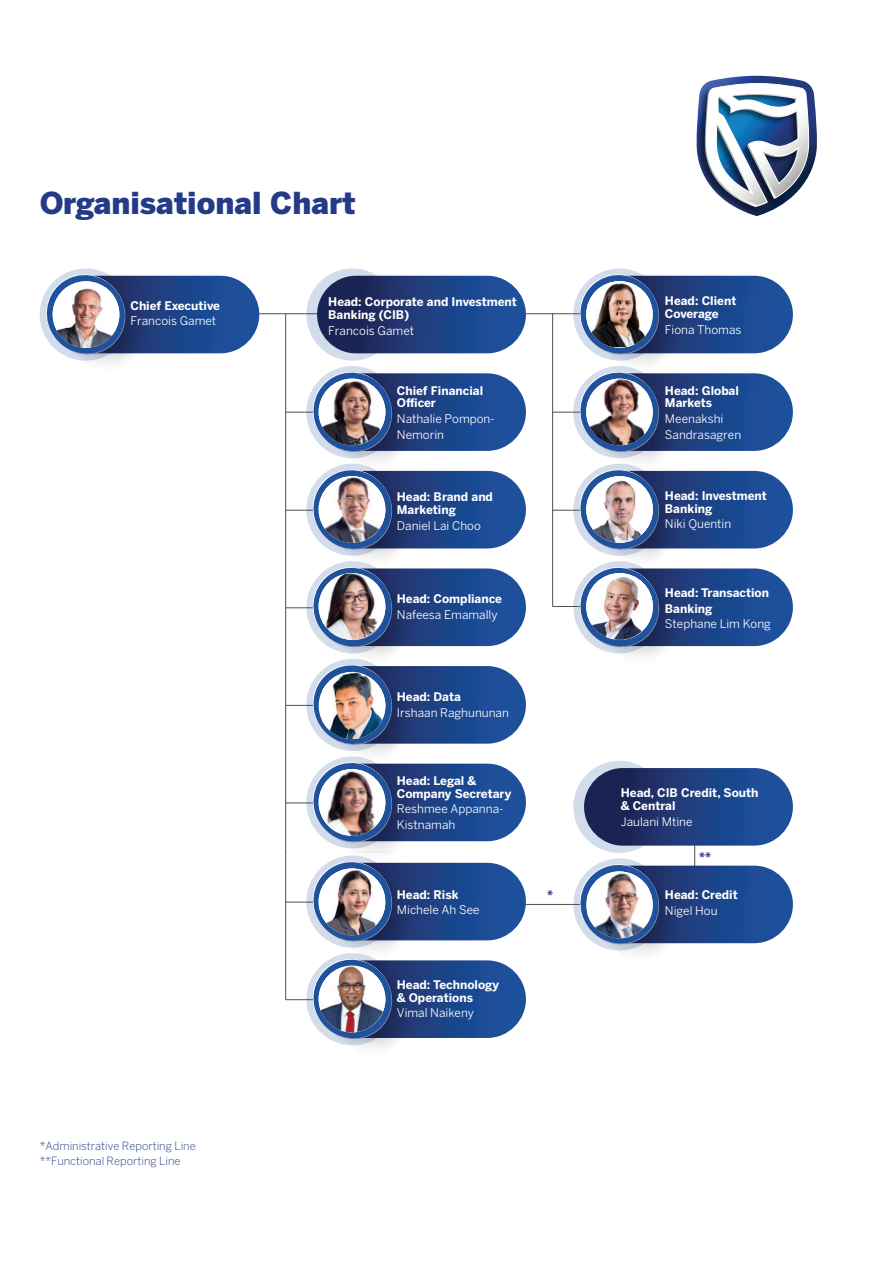
<style>
.page{position:relative;width:893px;height:1263px;background:#fff}
.page>*{position:absolute;margin:0;border:0;box-sizing:border-box;transform-origin:0 0}
.t1{font:900 30px "Benton Sans";color:#263b88}
.t2{font:700 11.85px/12.6px "Benton Sans";color:#fff}
.t3{font:11.85px/15.8px "Benton Sans";color:#fff}
.t4{font:700 11.85px "Benton Sans";color:#253c86}
.t5{font:300 11.25px/15px "Benton Sans";color:#253c86}
</style>
<div class="page">
<svg style="left:696px;top:76px;width:121px;height:140px"></svg>
<hr style="left:694px;top:806px;width:1px;height:110px;background:#4e4f50">
<hr style="left:537px;top:904px;width:141px;height:1px;background:#4e4f50">
<div style="left:573px;top:761px;width:92px;height:92px;background:#d3dceb;border-radius:50%"></div>
<div style="left:584px;top:768px;width:209px;height:78px;background:linear-gradient(to right,#1c1f4c,#1f58a7);border-radius:39px"></div>
<svg style="left:584px;top:866px;width:209px;height:77px;background:#1c4890"></svg>
<svg style="left:575px;top:859px;width:113px;height:95px"></svg>
<hr style="left:285px;top:851px;width:1px;height:149px;background:#4e4f50">
<hr style="left:286px;top:999px;width:125px;height:1px;background:#4e4f50">
<hr style="left:286px;top:902px;width:125px;height:1px;background:#4e4f50">
<hr style="left:462px;top:904px;width:75px;height:1px;background:#4e4f50">
<svg style="left:317px;top:863px;width:209px;height:77px;background:#1c4890"></svg>
<svg style="left:317px;top:960px;width:209px;height:78px;background:#1e4990"></svg>
<hr style="left:285px;top:314px;width:1px;height:537px;background:#4e4f50">
<hr style="left:227px;top:313px;width:125px;height:1px;background:#4e4f50">
<hr style="left:286px;top:803px;width:125px;height:1px;background:#4e4f50">
<hr style="left:286px;top:705px;width:125px;height:1px;background:#4e4f50">
<hr style="left:286px;top:607px;width:125px;height:1px;background:#4e4f50">
<hr style="left:286px;top:510px;width:125px;height:1px;background:#4e4f50">
<hr style="left:286px;top:412px;width:125px;height:1px;background:#4e4f50">
<hr style="left:552px;top:314px;width:1px;height:292px;background:#4e4f50">
<hr style="left:494px;top:313px;width:125px;height:1px;background:#4e4f50">
<hr style="left:553px;top:510px;width:125px;height:1px;background:#4e4f50">
<hr style="left:553px;top:606px;width:125px;height:1px;background:#4e4f50">
<hr style="left:553px;top:412px;width:125px;height:1px;background:#4e4f50">
<svg style="left:50px;top:276px;width:209px;height:77px;background:#1c4890"></svg>
<svg style="left:41px;top:269px;width:114px;height:96px"></svg>
<svg style="left:306px;top:268px;width:92px;height:93px;background:#d1dae8"></svg>
<div style="left:317px;top:276px;width:209px;height:77px;background:linear-gradient(to right,#1c1e4b,#1f57a7);border-radius:39px"></div>
<svg style="left:317px;top:373px;width:209px;height:78px;background:#1e4990"></svg>
<svg style="left:317px;top:471px;width:209px;height:77px;background:#1c4890"></svg>
<svg style="left:584px;top:276px;width:209px;height:77px;background:#1c4890"></svg>
<svg style="left:584px;top:373px;width:209px;height:78px;background:#1e4990"></svg>
<svg style="left:584px;top:471px;width:209px;height:77px;background:#1c4890"></svg>
<svg style="left:584px;top:568px;width:209px;height:78px;background:#1e4a90"></svg>
<svg style="left:575px;top:269px;width:113px;height:388px"></svg>
<svg style="left:317px;top:568px;width:209px;height:78px;background:#1e4a90"></svg>
<svg style="left:317px;top:666px;width:209px;height:78px;background:#1e4990"></svg>
<svg style="left:317px;top:764px;width:209px;height:77px;background:#1c4890"></svg>
<svg style="left:308px;top:367px;width:113px;height:682px"></svg>
<div style="left:53px;top:281px;width:66px;height:67px;background:#fff;border-radius:50%"></div>
<img style="left:53px;top:287px;width:66px;height:61px">
<img style="left:586px;top:281px;width:64px;height:67px">
<img style="left:319px;top:379px;width:66px;height:66px;border-radius:33px">
<div style="left:586px;top:379px;width:67px;height:66px;background:#fff;border-radius:50%"></div>
<img style="left:586px;top:379px;width:62px;height:66px">
<div style="left:586px;top:871px;width:67px;height:67px;background:#fff;border-radius:50%"></div>
<img style="left:587px;top:871px;width:61px;height:67px">
<img style="left:319px;top:476px;width:66px;height:67px;border-radius:33px">
<img style="left:586px;top:476px;width:67px;height:67px;border-radius:33px">
<img style="left:586px;top:573px;width:67px;height:67px;border-radius:33px">
<img style="left:319px;top:573px;width:66px;height:67px;border-radius:33px">
<img style="left:322px;top:672px;width:63px;height:67px">
<img style="left:319px;top:769px;width:66px;height:67px;border-radius:33px">
<img style="left:319px;top:868px;width:66px;height:67px;border-radius:33px">
<img style="left:319px;top:966px;width:66px;height:66px;border-radius:33px">
<h1 class="t1" style="left:40px;top:184px;width:317px">Organisational Chart</h1>
<p class="t2" style="left:130px;top:299px;width:91px">Chief Executive</p>
<p class="t3" style="left:130px;top:313px;width:87px">Francois Gamet</p>
<p class="t2" style="left:328px;top:296px;width:190px">Head: Corporate and Investment<br>Banking (CIB)</p>
<p class="t3" style="left:328px;top:322px;width:87px">Francois Gamet</p>
<p class="t2" style="left:397px;top:384px;width:88px">Chief Financial<br>Officer</p>
<p class="t3" style="left:397px;top:411px;width:99px">Nathalie Pompon-<br>Nemorin</p>
<p class="t2" style="left:397px;top:491px;width:98px">Head: Brand and<br>Marketing</p>
<p class="t3" style="left:397px;top:517px;width:85px">Daniel Lai Choo</p>
<p class="t2" style="left:397px;top:593px;width:107px">Head: Compliance</p>
<p class="t3" style="left:397px;top:607px;width:102px">Nafeesa Emamally</p>
<p class="t2" style="left:397px;top:690px;width:66px">Head: Data</p>
<p class="t3" style="left:397px;top:704px;width:114px">Irshaan Raghununan</p>
<p class="t2" style="left:397px;top:775px;width:116px">Head: Legal &amp;<br>Company Secretary</p>
<p class="t3" style="left:397px;top:801px;width:108px">Reshmee Appanna-<br>Kistnamah</p>
<p class="t2" style="left:397px;top:888px;width:63px">Head: Risk</p>
<p class="t3" style="left:397px;top:902px;width:84px">Michele Ah See</p>
<p class="t2" style="left:397px;top:978px;width:104px">Head: Technology &amp; Operations</p>
<p class="t3" style="left:397px;top:1005px;width:79px">Vimal Naikeny</p>
<p class="t4" style="left:547px;top:888px;width:8px">*</p>
<p class="t5" style="left:40px;top:1138px;width:158px">*Administrative Reporting Line **Functional Reporting Line</p>
<p class="t2" style="left:665px;top:295px;width:73px">Head: Client<br>Coverage</p>
<p class="t3" style="left:665px;top:321px;width:78px">Fiona Thomas</p>
<p class="t2" style="left:665px;top:384px;width:75px">Head: Global<br>Markets</p>
<p class="t3" style="left:665px;top:411px;width:78px">Meenakshi<br>Sandrasagren</p>
<p class="t2" style="left:665px;top:489px;width:104px">Head: Investment<br>Banking</p>
<p class="t3" style="left:665px;top:516px;width:68px">Niki Quentin</p>
<p class="t2" style="left:665px;top:585px;width:106px;line-height:15.8px">Head: Transaction<br>Banking</p>
<p class="t3" style="left:665px;top:616px;width:108px">Stephane Lim Kong</p>
<p class="t2" style="left:621px;top:787px;width:139px">Head, CIB Credit, South &amp; Central</p>
<p class="t3" style="left:621px;top:813px;width:73px">Jaulani Mtine</p>
<p class="t4" style="left:699px;top:849px;width:14px">**</p>
<p class="t2" style="left:665px;top:889px;width:74px">Head: Credit</p>
<p class="t3" style="left:665px;top:903px;width:54px">Nigel Hou</p>
</div>
